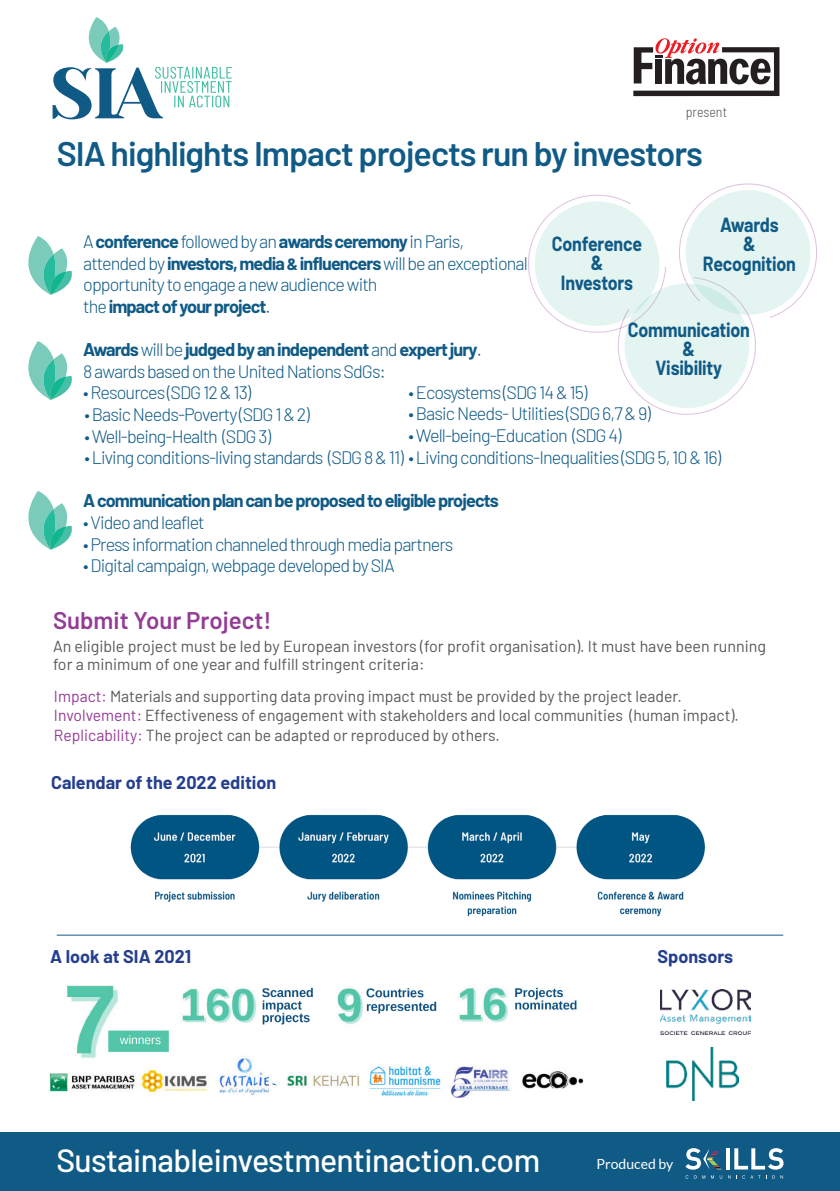
<style>
.page{position:relative;width:840px;height:1191px;background:#fff}
.page>*{position:absolute;margin:0;border:0;box-sizing:border-box;transform-origin:0 0}
.t1{font:600 34px "Barlow";letter-spacing:-.03em;color:#105a86}
.t2{font:500 32px "Barlow";letter-spacing:-.02em;color:#fff}
.t3{font:600 24px "Barlow";color:#933c96}
.t4{font:700 20px "Barlow";letter-spacing:-.01em;color:#105a86;scale:.89 1}
.t5{font:300 18px/21.6px "Barlow";letter-spacing:-.05em;color:#105a86}
.t6{font:700 18px "Barlow";letter-spacing:-.05em;color:#105a86}
.t7{font:700 18px "Barlow";color:#253f8e}
.t8{font:16px/18px "Barlow";color:#57585a}
.t9{font:14px "Lato";color:#fff}
.t10{font:300 semi-condensed 14px "Barlow";color:#57585a}
.s1{font-weight:700}
.s2{font-weight:700;font-size:16px}
.s3{color:#933c96}
</style>
<div class="page">
<svg style="left:528px;top:183px;width:289px;height:232px"></svg>
<svg style="left:28px;top:236px;width:44px;height:59px"></svg>
<svg style="left:28px;top:341px;width:44px;height:59px"></svg>
<svg style="left:28px;top:491px;width:44px;height:59px"></svg>
<hr style="left:57px;top:934px;width:725px;height:1px;background:#105a86">
<svg style="left:53px;top:17px;width:178px;height:102px"></svg>
<div style="left:0;top:1132px;width:839px;height:59px;background:#105a86"></div>
<svg style="left:726px;top:1148px;width:3px;height:21px"></svg>
<svg style="left:734px;top:1148px;width:49px;height:21px"></svg>
<svg style="left:685px;top:1175px;width:11px;height:3px"></svg>
<svg style="left:736px;top:1175px;width:38px;height:3px"></svg>
<svg style="left:685px;top:1148px;width:36px;height:21px"></svg>
<img style="left:129px;top:814px;width:578px;height:103px">
<svg style="left:633px;top:38px;width:146px;height:58px"></svg>
<img style="left:49px;top:985px;width:535px;height:113px">
<img style="left:660px;top:989px;width:90px;height:45px">
<img style="left:666px;top:1047px;width:71px;height:53px">
<p class="t10" style="left:685px;top:102px;width:43px">present</p>
<p class="t1" style="left:57px;top:129px;width:647px">SIA highlights Impact projects run by investors</p>
<p class="t4" style="left:719px;top:210px;width:67px">Awards</p>
<p class="t4" style="left:742px;top:229px;width:16px">&amp;</p>
<p class="t4" style="left:702px;top:249px;width:106px">Recognition</p>
<p class="t5" style="left:83px;top:229px;width:446px">A <span class="s1">conference</span> followed by an <span class="s1">awards ceremony</span> in Paris, attended by <span class="s1">investors, media</span> <span class="s2">&amp;</span> <span class="s1">influencers</span> will be an exceptional opportunity to engage a new audience with<br>the <span class="s1">impact of your project</span>.</p>
<p class="t5" style="left:83px;top:337px;width:400px"><span class="s1">Awards</span> will be <span class="s1">judged by an independent</span> and <span class="s1">expert jury</span>.<br>8 awards based on the United Nations SdGs:</p>
<p class="t5" style="left:83px;top:381px;width:169px">• Resources (SDG 12 &amp; 13)</p>
<p class="t5" style="left:84px;top:402px;width:227px">• Basic Needs-Poverty (SDG 1 &amp; 2)</p>
<p class="t5" style="left:84px;top:424px;width:188px">• Well-being-Health (SDG 3)</p>
<p class="t5" style="left:84px;top:445px;width:637px">• Living conditions-living standards (SDG 8 &amp; 11) • Living conditions-Inequalities (SDG 5, 10 &amp; 16)</p>
<p class="t6" style="left:83px;top:487px;width:417px">A communication plan can be proposed to eligible projects</p>
<p class="t5" style="left:83px;top:510px;width:123px">• Video and leaflet</p>
<p class="t5" style="left:83px;top:532px;width:371px">• Press information channeled through media partners</p>
<p class="t5" style="left:83px;top:553px;width:313px">• Digital campaign, webpage developed by SIA</p>
<p class="t3" style="left:53px;top:602px;width:220px">Submit Your Project!</p>
<p class="t8" style="left:53px;top:636px;width:714px">An eligible project must be led by European investors (for profit organisation). It must have been running for a minimum of one year and fulfill stringent criteria:</p>
<p class="t4" style="left:551px;top:229px;width:103px">Conference</p>
<p class="t4" style="left:590px;top:248px;width:16px">&amp;</p>
<p class="t4" style="left:560px;top:268px;width:82px">Investors</p>
<p class="t4" style="left:627px;top:315px;width:139px">Communication</p>
<p class="t4" style="left:682px;top:334px;width:16px">&amp;</p>
<p class="t4" style="left:655px;top:353px;width:76px">Visibility</p>
<p class="t5" style="left:408px;top:380px;width:180px">• Ecosystems (SDG 14 &amp; 15)</p>
<p class="t5" style="left:408px;top:402px;width:243px">• Basic Needs- Utilities (SDG 6,7 &amp; 9)</p>
<p class="t5" style="left:408px;top:423px;width:214px">• Well-being-Education (SDG 4)</p>
<p class="t8" style="left:54px;top:686px;width:629px"><span class="s3">Impact:</span> Materials and supporting data proving impact must be provided by the project leader.</p>
<p class="t8" style="left:54px;top:705px;width:686px"><span class="s3">Involvement:</span> Effectiveness of engagement with stakeholders and local communities (human impact).</p>
<p class="t8" style="left:54px;top:724px;width:447px"><span class="s3">Replicability:</span> The project can be adapted or reproduced by others.</p>
<p class="t7" style="left:51px;top:769px;width:227px">Calendar of the 2022 edition</p>
<p class="t7" style="left:50px;top:943px;width:142px">A look at SIA 2021</p>
<p class="t7" style="left:657px;top:943px;width:77px">Sponsors</p>
<p class="t2" style="left:56px;top:1137px;width:485px">Sustainableinvestmentinaction.com</p>
<p class="t9" style="left:596px;top:1156px;width:78px">Produced by</p>
</div>
